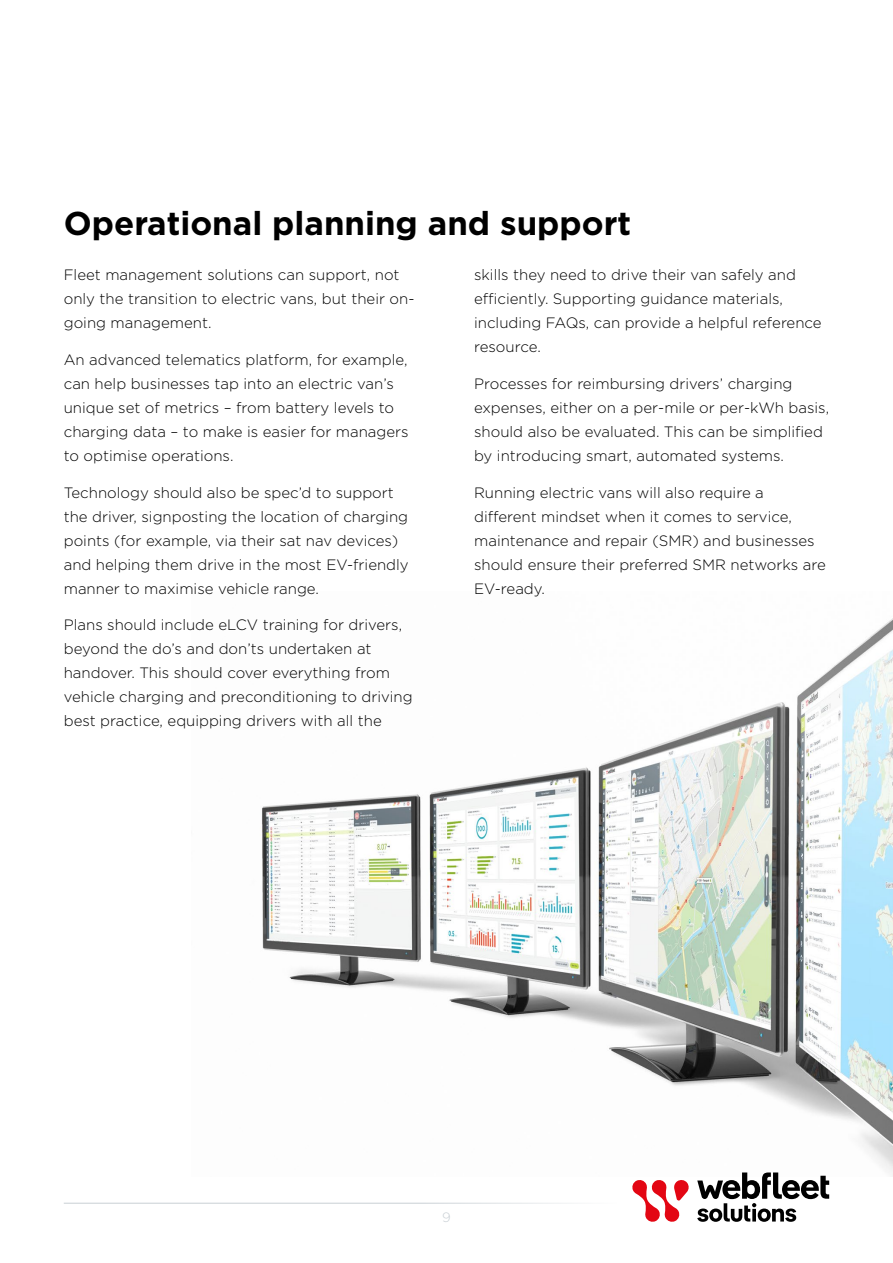
<style>
.page{position:relative;width:893px;height:1263px;background:#fff}
.page>*{position:absolute;margin:0;border:0;box-sizing:border-box;transform-origin:0 0}
.t1{font:700 33px "Gotham";color:#000}
.t2{font:300 15px/24px "Gotham";color:#000}
.t3{font:300 13.5px "Gotham";color:#c8cfd4}
</style>
<div class="page">
<svg style="left:697px;top:1177px;width:132px;height:45px"></svg>
<svg style="left:632px;top:1180px;width:57px;height:42px"></svg>
<hr style="left:64px;top:1203px;width:553px;height:1px;background:#c8cfd4">
<img style="left:260px;top:618px;width:633px;height:559px">
<h1 class="t1" style="left:64px;top:201px;width:569px">Operational planning and support</h1>
<p class="t2" style="left:64px;top:262px;width:352px">Fleet management solutions can support, not only the transition to electric vans, but their on&shy;going management.</p>
<p class="t2" style="left:64px;top:347px;width:346px">An advanced telematics platform, for example, can help businesses tap into an electric van’s unique set of metrics – from battery levels to charging data – to make is easier for managers to optimise operations.</p>
<p class="t2" style="left:64px;top:480px;width:346px">Technology should also be spec’d to support the driver, signposting the location of charging points (for example, via their sat nav devices) and helping them drive in the most EV-friendly manner to maximise vehicle range.</p>
<p class="t2" style="left:64px;top:613px;width:350px">Plans should include eLCV training for drivers, beyond the do’s and don’ts undertaken at handover. This should cover everything from vehicle charging and preconditioning to driving best practice, equipping drivers with all the</p>
<p class="t2" style="left:474px;top:262px;width:349px">skills they need to drive their van safely and efficiently. Supporting guidance materials, including FAQs, can provide a helpful reference resource.</p>
<p class="t2" style="left:474px;top:371px;width:357px">Processes for reimbursing drivers’ charging expenses, either on a per-mile or per-kWh basis, should also be evaluated. This can be simplified by introducing smart, automated systems.</p>
<p class="t2" style="left:474px;top:480px;width:353px">Running electric vans will also require a different mindset when it comes to service, maintenance and repair (SMR) and businesses should ensure their preferred SMR networks are EV-ready.</p>
<p class="t3" style="left:442px;top:1208px;width:10px">9</p>
</div>
